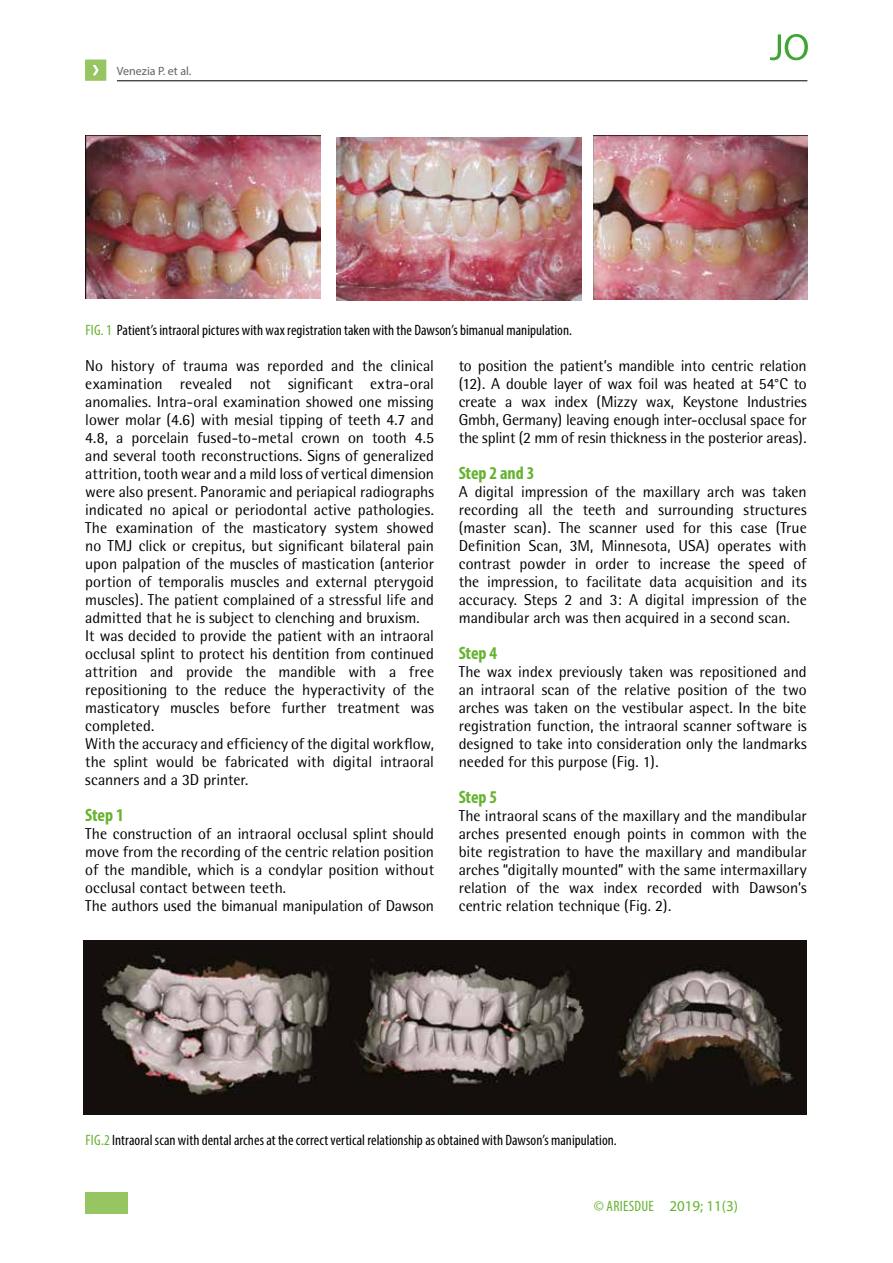
<style>
.page{position:relative;width:893px;height:1263px;background:#fff}
.page>*{position:absolute;margin:0;border:0;box-sizing:border-box;transform-origin:0 0}
.t1{font:700 condensed 18px "Myriad Pro";letter-spacing:-.005em;color:#65b32e}
.t2{font:15.75px/18px "Rotis Semi Sans";color:#000;text-align:justify}
.t3{font:condensed 15px "Myriad Pro";letter-spacing:.005em;color:#000}
.t4{font:15px "Myriad Pro";color:#65b32e}
.t5{font:12px "Myriad Pro";color:#646363}
.s1{color:#65b32e}
.s2{font-stretch:condensed}
</style>
<div class="page">
<div style="left:85px;top:1193px;width:43px;height:21px;background:#96c562"></div>
<svg style="left:85px;top:60px;width:21px;height:21px"></svg>
<hr style="left:117px;top:81px;width:690px;height:1px;background:#000">
<svg style="left:770px;top:34px;width:38px;height:26px"></svg>
<img style="left:83px;top:941px;width:724px;height:173px">
<img style="left:85px;top:136px;width:235px;height:163px">
<img style="left:594px;top:136px;width:214px;height:164px">
<img style="left:336px;top:137px;width:245px;height:164px">
<p class="t5" style="left:117px;top:63px;width:76px">Venezia P. et al.</p>
<p class="t3" style="left:85px;top:321px;width:488px"><span class="s1">FIG. 1</span> Patient’s intraoral pictures with wax registration taken with the Dawson’s bimanual manipulation.</p>
<p class="t2" style="left:85px;top:357px;width:350px;text-align:left">No history of trauma was reporded and the clinical examination revealed not significant extra-oral anomalies. Intra-oral examination showed one missing lower molar (4.6) with mesial tipping of teeth 4.7 and 4.8, a porcelain fused-to-metal crown on tooth 4.5 and several tooth reconstructions. Signs of generalized attrition, tooth wear and a mild loss of vertical dimension were also present. Panoramic and periapical radiographs indicated no apical or periodontal active pathologies.<br>The examination of the masticatory system showed no TMJ click or crepitus, but significant bilateral pain upon palpation of the muscles of mastication (anterior portion of temporalis muscles and external pterygoid muscles). The patient complained of a stressful life and admitted that he is subject to clenching and bruxism.<br>It was decided to provide the patient with an intraoral occlusal splint to protect his dentition from continued attrition and provide the mandible with a free repositioning to the reduce the hyperactivity of the masticatory muscles before further treatment was completed.<br>With the accuracy and efficiency of the digital workflow, the splint would be fabricated with digital intraoral scanners and a 3D printer.</p>
<p class="t1" style="left:85px;top:804px;width:40px">Step 1</p>
<p class="t2" style="left:85px;top:825px;width:350px;text-align:left">The construction of an intraoral occlusal splint should move from the recording of the centric relation position of the mandible, which is a condylar position without occlusal contact between teeth.<br>The authors used the bimanual manipulation of Dawson</p>
<p class="t2" style="left:459px;top:357px;width:349px">to position the patient’s mandible into centric relation (12). A double layer of wax foil was heated at 54°C to create a wax index (Mizzy wax, Keystone Industries Gmbh, Germany) leaving enough inter-occlusal space for the splint (2 mm of resin thickness in the posterior areas).</p>
<p class="t1" style="left:459px;top:462px;width:77px">Step 2 and 3</p>
<p class="t2" style="left:459px;top:483px;width:349px">A digital impression of the maxillary arch was taken recording all the teeth and surrounding structures (master scan). The scanner used for this case (True Definition Scan, 3M, Minnesota, USA) operates with contrast powder in order to increase the speed of the impression, to facilitate data acquisition and its accuracy. Steps 2 and 3: A digital impression of the mandibular arch was then acquired in a second scan.</p>
<p class="t1" style="left:459px;top:642px;width:40px">Step 4</p>
<p class="t2" style="left:459px;top:663px;width:349px">The wax index previously taken was repositioned and an intraoral scan of the relative position of the two arches was taken on the vestibular aspect. In the bite registration function, the intraoral scanner software is designed to take into consideration only the landmarks needed for this purpose (Fig. 1).</p>
<p class="t1" style="left:459px;top:786px;width:40px">Step 5</p>
<p class="t2" style="left:459px;top:807px;width:349px">The intraoral scans of the maxillary and the mandibular arches presented enough points in common with the bite registration to have the maxillary and mandibular arches “digitally mounted” with the same intermaxillary relation of the wax index recorded with Dawson’s centric relation technique (Fig. 2).</p>
<p class="t3" style="left:86px;top:1131px;width:533px"><span class="s1">FIG.2</span> Intraoral scan with dental arches at the correct vertical relationship as obtained with Dawson’s manipulation.</p>
<p class="t4" style="left:594px;top:1197px;width:146px"><span class="s2">© ARIESDUE</span> 2019; 11(3)</p>
</div>
